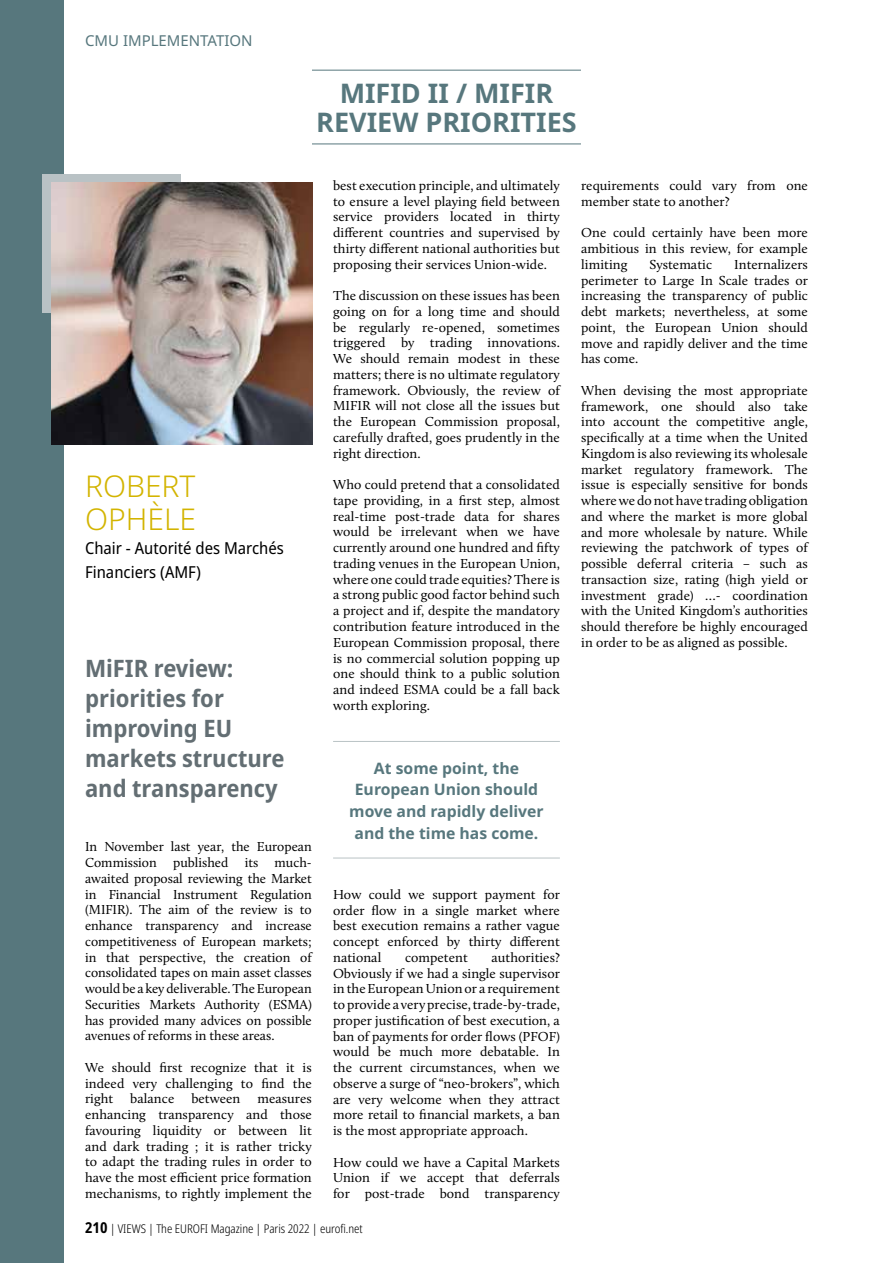
<style>
.page{position:relative;width:893px;height:1263px;background:#fff}
.page>*{position:absolute;margin:0;border:0;box-sizing:border-box;transform-origin:0 0}
.t1{font:300 30px/33px "Noto Sans";color:#d3b400}
.t2{font:700 27px/28.5px "Noto Sans";color:#57777d;text-align:center}
.t3{font:700 semi-condensed 24px/30px "Noto Sans";color:#636e73}
.t4{font:semi-condensed 16.5px/24px "Noto Sans";color:#000}
.t5{font:700 15.75px/21.6px "Noto Sans";color:#57777d;text-align:center}
.t6{font:15px "Noto Sans";color:#57777d}
.t7{font:13.5px/15.8px "Calluna";letter-spacing:.005em;color:#000;text-align:justify}
.t8{font:300 condensed 12px "Noto Sans";color:#000}
.s1{font-weight:700;font-size:15px}
</style>
<div class="page">
<div style="left:0;top:0;width:64px;height:1263px;background:#57777d"></div>
<hr style="left:312px;top:144px;width:269px;height:1px;background:#57777d">
<hr style="left:312px;top:70px;width:269px;height:1px;background:#57777d">
<div style="left:43px;top:174px;width:138px;height:138px;background:#b9c2c5"></div>
<img style="left:51px;top:183px;width:262px;height:261px">
<hr style="left:333px;top:741px;width:227px;height:1px;background:#b9c2c5">
<hr style="left:333px;top:858px;width:227px;height:1px;background:#b9c2c5">
<p class="t6" style="left:85px;top:30px;width:169px">CMU IMPLEMENTATION</p>
<h2 class="t2" style="left:316px;top:80px;width:262px">MIFID II / MIFIR<br>REVIEW PRIORITIES</h2>
<h1 class="t1" style="left:85px;top:471px;width:113px">ROBERT<br>OPHÈLE</h1>
<p class="t4" style="left:85px;top:537px;width:200px">Chair - Autorité des Marchés<br>Financiers (AMF)</p>
<h3 class="t3" style="left:85px;top:653px;width:201px">MiFIR review: priorities for improving EU markets structure and transparency</h3>
<p class="t7" style="left:85px;top:839px;width:228px">In November last year, the European Commission published its much&shy;awaited proposal reviewing the Market in Financial Instrument Regulation (MIFIR). The aim of the review is to enhance transparency and increase competitiveness of European markets; in that perspective, the creation of consolidated tapes on main asset classes would be a key deliverable. The European Securities Markets Authority (ESMA) has provided many advices on possible avenues of reforms in these areas.</p>
<p class="t7" style="left:85px;top:1059px;width:228px">We should first recognize that it is indeed very challenging to find the right</p>
<p class="t7" style="left:130px;top:1091px;width:46px">balance</p>
<p class="t7" style="left:191px;top:1091px;width:51px">between</p>
<p class="t7" style="left:85px;top:1091px;width:228px;text-indent:172px">measures enhancing transparency and those favouring liquidity or between lit and dark trading ; it is rather tricky to adapt the trading rules in order to have the most efficient price formation mechanisms, to rightly implement the</p>
<p class="t7" style="left:333px;top:177px;width:228px">best execution principle, and ultimately to ensure a level playing field between service providers located in thirty different countries and supervised by thirty different national authorities but proposing their services Union-wide.</p>
<p class="t7" style="left:333px;top:288px;width:228px">The discussion on these issues has been going on for a long time and should be regularly re-opened, sometimes triggered by trading innovations.<br>We should remain modest in these matters; there is no ultimate regulatory framework. Obviously, the review of MIFIR will not close all the issues but the European Commission proposal, carefully drafted, goes prudently in the right direction.</p>
<p class="t7" style="left:333px;top:477px;width:228px">Who could pretend that a consolidated tape providing, in a first step, almost real-time post-trade data for shares would be irrelevant when we have currently around one hundred and fifty trading venues in the European Union, where one could trade equities? There is a strong public good factor behind such a project and if, despite the mandatory contribution feature introduced in the European Commission proposal, there is no commercial solution popping up one should think to a public solution and indeed ESMA could be a fall back worth exploring.</p>
<p class="t5" style="left:349px;top:757px;width:196px">At some point, the<br>European Union should move and rapidly deliver and the time has come.</p>
<p class="t7" style="left:333px;top:886px;width:228px">How could we support payment for order flow in a single market where best execution remains a rather vague concept enforced by thirty different national</p>
<p class="t7" style="left:333px;top:949px;width:228px;text-indent:158px">authorities?<br>Obviously if we had a single supervisor in the European Union or a requirement to provide a very precise, trade-by-trade, proper justification of best execution, a ban of payments for order flows (PFOF) would be much more debatable. In the current circumstances, when we observe a surge of “neo-brokers”, which are very welcome when they attract more retail to financial markets, a ban is the most appropriate approach.</p>
<p class="t7" style="left:333px;top:1154px;width:228px">How could we have a Capital Markets Union if we accept that deferrals for post-trade bond transparency</p>
<p class="t7" style="left:405px;top:949px;width:64px">competent</p>
<p class="t8" style="left:85px;top:1220px;width:279px"><span class="s1">210</span> | VIEWS | The EUROFI Magazine | Paris 2022 | eurofi.net</p>
<p class="t7" style="left:581px;top:177px;width:228px">requirements could vary from one member state to another?</p>
<p class="t7" style="left:581px;top:225px;width:228px">One could certainly have been more ambitious in this review, for example limiting</p>
<p class="t7" style="left:581px;top:256px;width:228px;text-indent:153px">Internalizers perimeter to Large In Scale trades or increasing the transparency of public debt markets; nevertheless, at some point, the European Union should move and rapidly deliver and the time has come.</p>
<p class="t7" style="left:581px;top:382px;width:228px">When devising the most appropriate framework, one should also take into account the competitive angle, specifically at a time when the United Kingdom is also reviewing its wholesale market regulatory framework. The issue is especially sensitive for bonds where we do not have trading obligation and where the market is more global and more wholesale by nature. While reviewing the patchwork of types of possible deferral criteria – such as transaction size, rating (high yield or investment grade) …- coordination with the United Kingdom’s authorities should therefore be highly encouraged in order to be as aligned as possible.</p>
<p class="t7" style="left:650px;top:256px;width:64px">Systematic</p>
</div>
